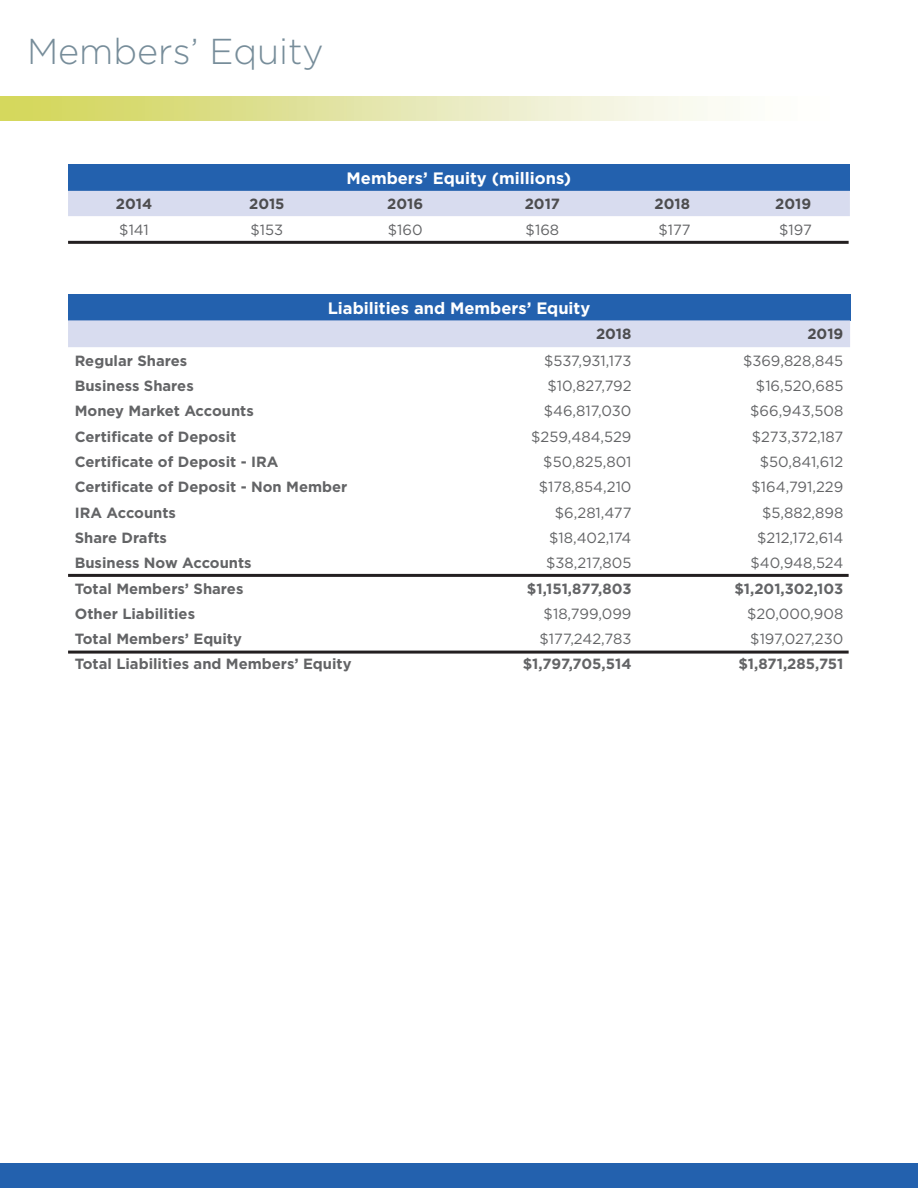
<style>
.page{position:relative;width:918px;height:1188px;background:#fff}
.page>*{position:absolute;margin:0;border:0;box-sizing:border-box;transform-origin:0 0}
.t1{font:300 36px "Gotham";color:#778d9a}
.Table_Header{font:700 16.5px "Gotham";color:#fff}
.Content_Right_Aligne{font:14.85px "Gotham";color:#636466}
.Content_Left_Aligned{font:700 14.85px "Gotham";color:#636466}
.Content_Right_Aligne-2{font:700 14.85px "Gotham";color:#636466}
.Table_Subheader{font:700 14.85px "Gotham";color:#4d4d4f}
.Content{font:14.85px "Gotham";color:#636466}
.Subheader_Right{font:700 14.85px "Gotham";color:#4d4d4f}
</style>
<div class="page">
<img style="left:0;top:97px;width:733px;height:24px">
<div style="left:0;top:1164px;width:918px;height:24px;background:#2361ae"></div>
<div style="left:68px;top:164px;width:782px;height:27px;background:#2361ae"></div>
<div style="left:68px;top:191px;width:782px;height:25px;background:#d8dcef"></div>
<div style="left:68px;top:294px;width:782px;height:26px;background:#2361ae"></div>
<div style="left:68px;top:320px;width:782px;height:27px;background:#d8dcef"></div>
<hr style="left:68px;top:574px;width:781px;height:3px;background:#231f20">
<hr style="left:68px;top:241px;width:781px;height:3px;background:#231f20">
<hr style="left:68px;top:651px;width:781px;height:3px;background:#231f20">
<p class="t1" style="left:27px;top:28px;width:298px">Members’ Equity</p>
<p class="Table_Header" style="left:347px;top:167px;width:226px">Members’ Equity (millions)</p>
<p class="Table_Subheader" style="left:116px;top:194px;width:38px">2014</p>
<p class="Table_Subheader" style="left:249px;top:194px;width:37px">2015</p>
<p class="Table_Subheader" style="left:387px;top:194px;width:37px">2016</p>
<p class="Table_Subheader" style="left:525px;top:194px;width:37px">2017</p>
<p class="Table_Subheader" style="left:655px;top:194px;width:37px">2018</p>
<p class="Table_Subheader" style="left:775px;top:194px;width:37px">2019</p>
<p class="Content" style="left:119px;top:220px;width:31px">$141</p>
<p class="Content" style="left:251px;top:220px;width:34px">$153</p>
<p class="Content" style="left:388px;top:220px;width:36px">$160</p>
<p class="Content" style="left:526px;top:220px;width:35px">$168</p>
<p class="Content" style="left:658px;top:220px;width:34px">$177</p>
<p class="Content" style="left:779px;top:220px;width:34px">$197</p>
<p class="Table_Header" style="left:328px;top:297px;width:264px">Liabilities and Members’ Equity</p>
<p class="Subheader_Right" style="left:596px;top:324px;width:37px">2018</p>
<p class="Subheader_Right" style="left:807px;top:324px;width:37px">2019</p>
<p class="Content_Left_Aligned" style="left:75px;top:351px;width:114px">Regular Shares</p>
<p class="Content_Right_Aligne" style="left:544px;top:351px;width:89px">$537,931,173</p>
<p class="Content_Right_Aligne" style="left:743px;top:351px;width:102px">$369,828,845</p>
<p class="Content_Left_Aligned" style="left:75px;top:376px;width:120px">Business Shares</p>
<p class="Content_Right_Aligne" style="left:547px;top:376px;width:86px">$10,827,792</p>
<p class="Content_Right_Aligne" style="left:756px;top:376px;width:89px">$16,520,685</p>
<p class="Content_Left_Aligned" style="left:75px;top:401px;width:181px">Money Market Accounts</p>
<p class="Content_Right_Aligne" style="left:544px;top:402px;width:89px">$46,817,030</p>
<p class="Content_Right_Aligne" style="left:750px;top:402px;width:95px">$66,943,508</p>
<p class="Content_Left_Aligned" style="left:75px;top:427px;width:163px">Certificate of Deposit</p>
<p class="Content_Right_Aligne" style="left:531px;top:427px;width:102px">$259,484,529</p>
<p class="Content_Right_Aligne" style="left:752px;top:427px;width:93px">$273,372,187</p>
<p class="Content_Left_Aligned" style="left:75px;top:452px;width:205px">Certificate of Deposit - IRA</p>
<p class="Content_Right_Aligne" style="left:543px;top:452px;width:90px">$50,825,801</p>
<p class="Content_Right_Aligne" style="left:760px;top:452px;width:85px">$50,841,612</p>
<p class="Content_Left_Aligned" style="left:75px;top:477px;width:274px">Certificate of Deposit - Non Member</p>
<p class="Content_Right_Aligne" style="left:539px;top:478px;width:94px">$178,854,210</p>
<p class="Content_Right_Aligne" style="left:752px;top:478px;width:93px">$164,791,229</p>
<p class="Content_Left_Aligned" style="left:75px;top:503px;width:103px">IRA Accounts</p>
<p class="Content_Right_Aligne" style="left:555px;top:503px;width:78px">$6,281,477</p>
<p class="Content_Right_Aligne" style="left:762px;top:503px;width:83px">$5,882,898</p>
<p class="Content_Left_Aligned" style="left:75px;top:528px;width:94px">Share Drafts</p>
<p class="Content_Right_Aligne" style="left:549px;top:528px;width:84px">$18,402,174</p>
<p class="Content_Right_Aligne" style="left:757px;top:528px;width:88px">$212,172,614</p>
<p class="Content_Left_Aligned" style="left:75px;top:553px;width:178px">Business Now Accounts</p>
<p class="Content_Right_Aligne" style="left:546px;top:553px;width:87px">$38,217,805</p>
<p class="Content_Right_Aligne" style="left:750px;top:553px;width:94px">$40,948,524</p>
<p class="Content_Left_Aligned" style="left:75px;top:578px;width:170px">Total Members’ Shares</p>
<p class="Content_Right_Aligne-2" style="left:527px;top:578px;width:106px">$1,151,877,803</p>
<p class="Content_Right_Aligne-2" style="left:734px;top:578px;width:110px">$1,201,302,103</p>
<p class="Content_Left_Aligned" style="left:75px;top:604px;width:122px">Other Liabilities</p>
<p class="Content_Right_Aligne" style="left:544px;top:604px;width:89px">$18,799,099</p>
<p class="Content_Right_Aligne" style="left:747px;top:604px;width:98px">$20,000,908</p>
<p class="Content_Left_Aligned" style="left:75px;top:629px;width:169px">Total Members’ Equity</p>
<p class="Content_Right_Aligne" style="left:540px;top:629px;width:94px">$177,242,783</p>
<p class="Content_Right_Aligne" style="left:750px;top:629px;width:95px">$197,027,230</p>
<p class="Content_Left_Aligned" style="left:75px;top:654px;width:278px">Total Liabilities and Members’ Equity</p>
<p class="Content_Right_Aligne-2" style="left:523px;top:654px;width:110px">$1,797,705,514</p>
<p class="Content_Right_Aligne-2" style="left:738px;top:654px;width:106px">$1,871,285,751</p>
</div>
